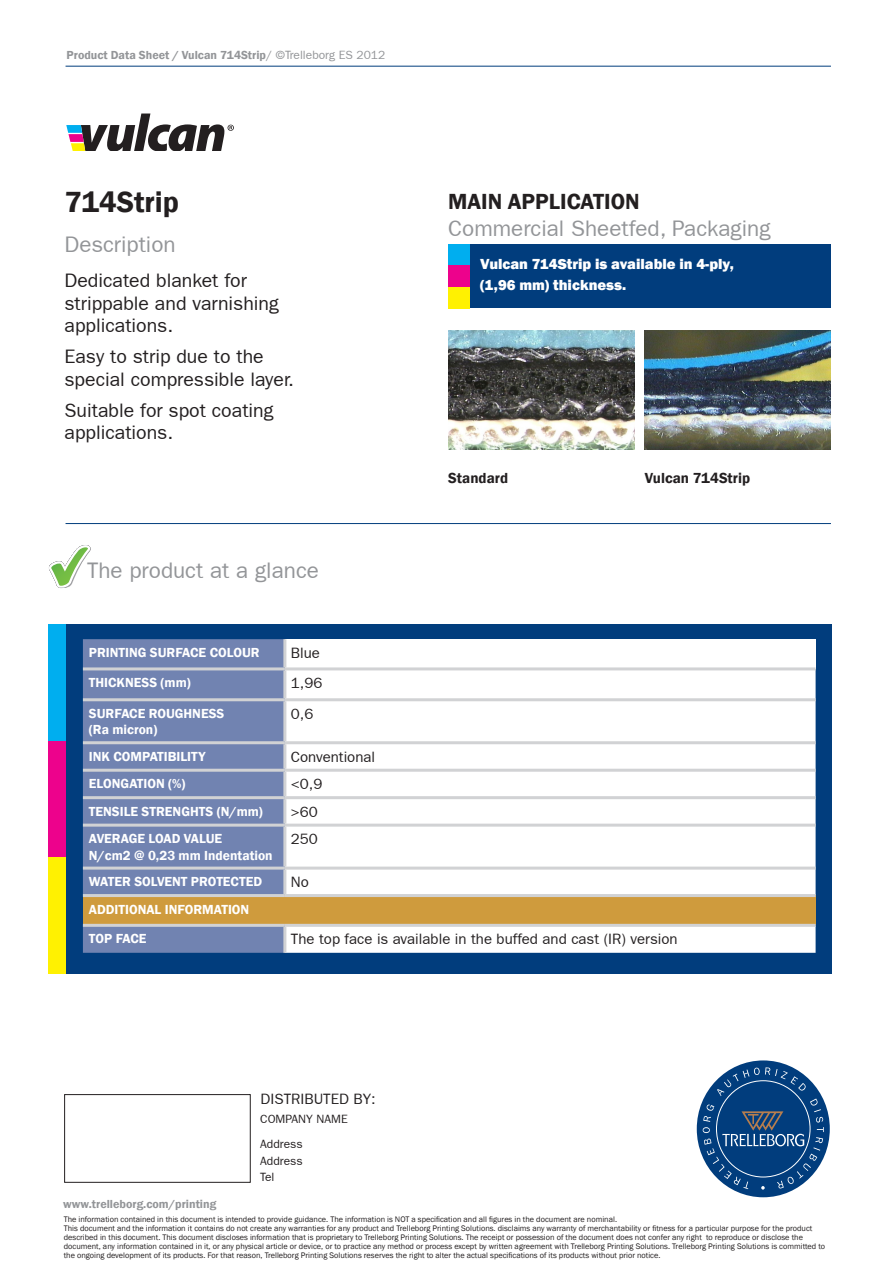
<style>
.page{position:relative;width:893px;height:1263px;background:#fff}
.page>*{position:absolute;margin:0;border:0;box-sizing:border-box;transform-origin:0 0}
.Gold_body_header{font:600 30px "Franklin Gothic";color:#231f20}
.Gold_body_header-2{font:22.5px "Frankiln Gothic";color:#939598}
.t1{font:600 22.5px "Franklin Gothic";color:#231f20}
.Body_copy{font:19.5px/22.5px "Frankiln Gothic";color:#231f20}
.Chart_body{font:15px "Frankiln Gothic";color:#231f20}
.t2{font:800 15px "Franklin Gothic";color:#fff}
.t3{font:600 15px "Franklin Gothic";color:#231f20}
.Chart_white_header{font:600 13.5px/16.5px "Franklin Gothic";color:#fff}
.Running_doc_header{font:600 12px "Franklin Gothic";color:#939598}
.Chart_body-2{font:12px/16.5px "Frankiln Gothic";color:#231f20;text-align:justify}
.Pullout_box_text{font:8.25px/9px "Franklin Gothic";color:#231f20}
.s1{font-family:"Frankiln Gothic";font-weight:400}
</style>
<div class="page">
<hr style="left:66px;top:66px;width:765px;height:1px;background:#013d7d">
<img style="left:645px;top:331px;width:186px;height:119px">
<img style="left:448px;top:331px;width:186px;height:119px">
<svg style="left:66px;top:114px;width:168px;height:37px"></svg>
<div style="left:469px;top:244px;width:362px;height:64px;background:#013d7d"></div>
<div style="left:448px;top:244px;width:21px;height:22px;background:#00aeef"></div>
<div style="left:448px;top:266px;width:21px;height:21px;background:#ed028c"></div>
<div style="left:448px;top:287px;width:21px;height:21px;background:#fff101"></div>
<hr style="left:66px;top:523px;width:765px;height:1px;background:#013d7d">
<svg style="left:49px;top:545px;width:42px;height:43px"></svg>
<div style="left:66px;top:624px;width:765px;height:349px;background:#013d7d"></div>
<div style="left:83px;top:639px;width:200px;height:314px;background:#7183b1"></div>
<div style="left:285px;top:639px;width:531px;height:30px;background:#fff"></div>
<div style="left:286px;top:670px;width:530px;height:283px;background:#fff"></div>
<div style="left:286px;top:701px;width:530px;height:165px;background:#fff"></div>
<div style="left:83px;top:895px;width:733px;height:30px;background:#cf9b3d"></div>
<hr style="left:283px;top:639px;width:3px;height:28px;background:#d1d2d4">
<hr style="left:83px;top:667px;width:202px;height:3px;background:#d1d2d4">
<hr style="left:285px;top:667px;width:531px;height:3px;background:#d1d2d4">
<hr style="left:283px;top:670px;width:3px;height:28px;background:#d1d2d4">
<hr style="left:83px;top:698px;width:202px;height:3px;background:#d1d2d4">
<hr style="left:285px;top:698px;width:531px;height:3px;background:#d1d2d4">
<hr style="left:283px;top:701px;width:3px;height:40px;background:#d1d2d4">
<hr style="left:83px;top:741px;width:202px;height:3px;background:#d1d2d4">
<hr style="left:285px;top:741px;width:531px;height:3px;background:#d1d2d4">
<hr style="left:283px;top:744px;width:3px;height:25px;background:#d1d2d4">
<hr style="left:83px;top:769px;width:202px;height:3px;background:#d1d2d4">
<hr style="left:285px;top:769px;width:531px;height:3px;background:#d1d2d4">
<hr style="left:283px;top:772px;width:3px;height:24px;background:#d1d2d4">
<hr style="left:83px;top:796px;width:202px;height:3px;background:#d1d2d4">
<hr style="left:285px;top:796px;width:531px;height:3px;background:#d1d2d4">
<hr style="left:283px;top:799px;width:3px;height:25px;background:#d1d2d4">
<hr style="left:83px;top:824px;width:202px;height:3px;background:#d1d2d4">
<hr style="left:285px;top:824px;width:531px;height:3px;background:#d1d2d4">
<hr style="left:283px;top:827px;width:3px;height:39px;background:#d1d2d4">
<hr style="left:83px;top:866px;width:202px;height:3px;background:#d1d2d4">
<hr style="left:285px;top:866px;width:531px;height:3px;background:#d1d2d4">
<hr style="left:283px;top:869px;width:3px;height:25px;background:#d1d2d4">
<hr style="left:83px;top:894px;width:202px;height:3px;background:#d1d2d4">
<hr style="left:285px;top:894px;width:531px;height:3px;background:#d1d2d4">
<hr style="left:83px;top:924px;width:202px;height:3px;background:#d1d2d4">
<hr style="left:285px;top:924px;width:531px;height:3px;background:#d1d2d4">
<hr style="left:283px;top:927px;width:3px;height:26px;background:#d1d2d4">
<div style="left:49px;top:740px;width:17px;height:117px;background:#ed028c"></div>
<div style="left:49px;top:624px;width:17px;height:116px;background:#00aeef"></div>
<div style="left:49px;top:857px;width:17px;height:116px;background:#fff101"></div>
<div style="left:64px;top:1094px;width:187px;height:89px;border:1px solid #231f20"></div>
<div style="left:697px;top:1060px;width:133px;height:137px;background:#013d7d;border-radius:50%"></div>
<svg style="left:703px;top:1067px;width:121px;height:122px"></svg>
<p class="Running_doc_header" style="left:67px;top:48px;width:320px">Product Data Sheet / Vulcan 714Strip<span class="s1">/ ©Trelleborg ES 2012</span></p>
<p class="Gold_body_header" style="left:64px;top:184px;width:116px">714Strip</p>
<p class="Gold_body_header-2" style="left:64px;top:231px;width:113px">Description</p>
<p class="Body_copy" style="left:64px;top:269px;width:216px">Dedicated blanket for strippable and varnishing applications.</p>
<p class="Body_copy" style="left:64px;top:345px;width:231px">Easy to strip due to the special compressible layer.</p>
<p class="Body_copy" style="left:64px;top:399px;width:211px">Suitable for spot coating applications.</p>
<p class="Gold_body_header-2" style="left:87px;top:558px;width:233px">The product at a glance</p>
<p class="t1" style="left:448px;top:188px;width:193px">MAIN APPLICATION</p>
<p class="Gold_body_header-2" style="left:448px;top:216px;width:324px">Commercial Sheetfed, Packaging</p>
<p class="t2" style="left:480px;top:254px;width:255px">Vulcan 714Strip is available in 4-ply,</p>
<p class="t2" style="left:480px;top:275px;width:148px">(1,96 mm) thickness.</p>
<p class="t3" style="left:448px;top:469px;width:61px">Standard</p>
<p class="t3" style="left:645px;top:468px;width:107px">Vulcan 714Strip</p>
<p class="Chart_white_header" style="left:89px;top:644px;width:172px">PRINTING SURFACE COLOUR</p>
<p class="Chart_body" style="left:291px;top:644px;width:31px">Blue</p>
<p class="Chart_white_header" style="left:89px;top:674px;width:103px">THICKNESS (mm)</p>
<p class="Chart_body" style="left:291px;top:674px;width:33px">1,96</p>
<p class="Chart_white_header" style="left:89px;top:705px;width:137px">SURFACE ROUGHNESS (Ra micron)</p>
<p class="Chart_body" style="left:291px;top:705px;width:24px">0,6</p>
<p class="Chart_white_header" style="left:89px;top:748px;width:118px">INK COMPATIBILITY</p>
<p class="Chart_body" style="left:291px;top:748px;width:86px">Conventional</p>
<p class="Chart_white_header" style="left:89px;top:775px;width:98px">ELONGATION (%)</p>
<p class="Chart_body" style="left:291px;top:775px;width:33px">&lt;0,9</p>
<p class="Chart_white_header" style="left:89px;top:803px;width:175px">TENSILE STRENGHTS (N/mm)</p>
<p class="Chart_body" style="left:291px;top:803px;width:28px">&gt;60</p>
<p class="Chart_white_header" style="left:89px;top:830px;width:185px">AVERAGE LOAD VALUE<br>N/cm2 @ 0,23 mm Indentation</p>
<p class="Chart_body" style="left:291px;top:830px;width:28px">250</p>
<p class="Chart_white_header" style="left:89px;top:873px;width:175px">WATER SOLVENT PROTECTED</p>
<p class="Chart_body" style="left:291px;top:873px;width:19px">No</p>
<p class="Chart_white_header" style="left:89px;top:901px;width:162px">ADDITIONAL INFORMATION</p>
<p class="Chart_white_header" style="left:89px;top:931px;width:59px">TOP FACE</p>
<p class="Chart_body" style="left:291px;top:930px;width:388px">The top face is available in the buffed and cast (IR) version</p>
<p class="Chart_body" style="left:261px;top:1090px;width:117px">DISTRIBUTED BY:</p>
<p class="Chart_body-2" style="left:260px;top:1111px;width:89px">COMPANY NAME</p>
<p class="Chart_body-2" style="left:260px;top:1136px;width:44px">Address Address Tel</p>
<p class="Running_doc_header" style="left:63px;top:1196px;width:155px">www.trelleborg.com/printing</p>
<p class="Pullout_box_text" style="left:64px;top:1215px;width:763px">The information contained in this document is intended to provide guidance. The information is NOT a specification and all figures in the document are nominal.<br>This document and the information it contains do not create any warranties for any product and Trelleborg Printing Solutions. disclaims any warranty of merchantability or fitness for a particular purpose for the product described in this document. This document discloses information that is proprietary to Trelleborg Printing Solutions. The receipt or possession of the document does not confer any right to reproduce or disclose the document, any information contained in it, or any physical article or device, or to practice any method or process except by written agreement with Trelleborg Printing Solutions. Trelleborg Printing Solutions is committed to the ongoing development of its products. For that reason, Trelleborg Printing Solutions reserves the right to alter the actual specifications of its products without prior notice.</p>
</div>
